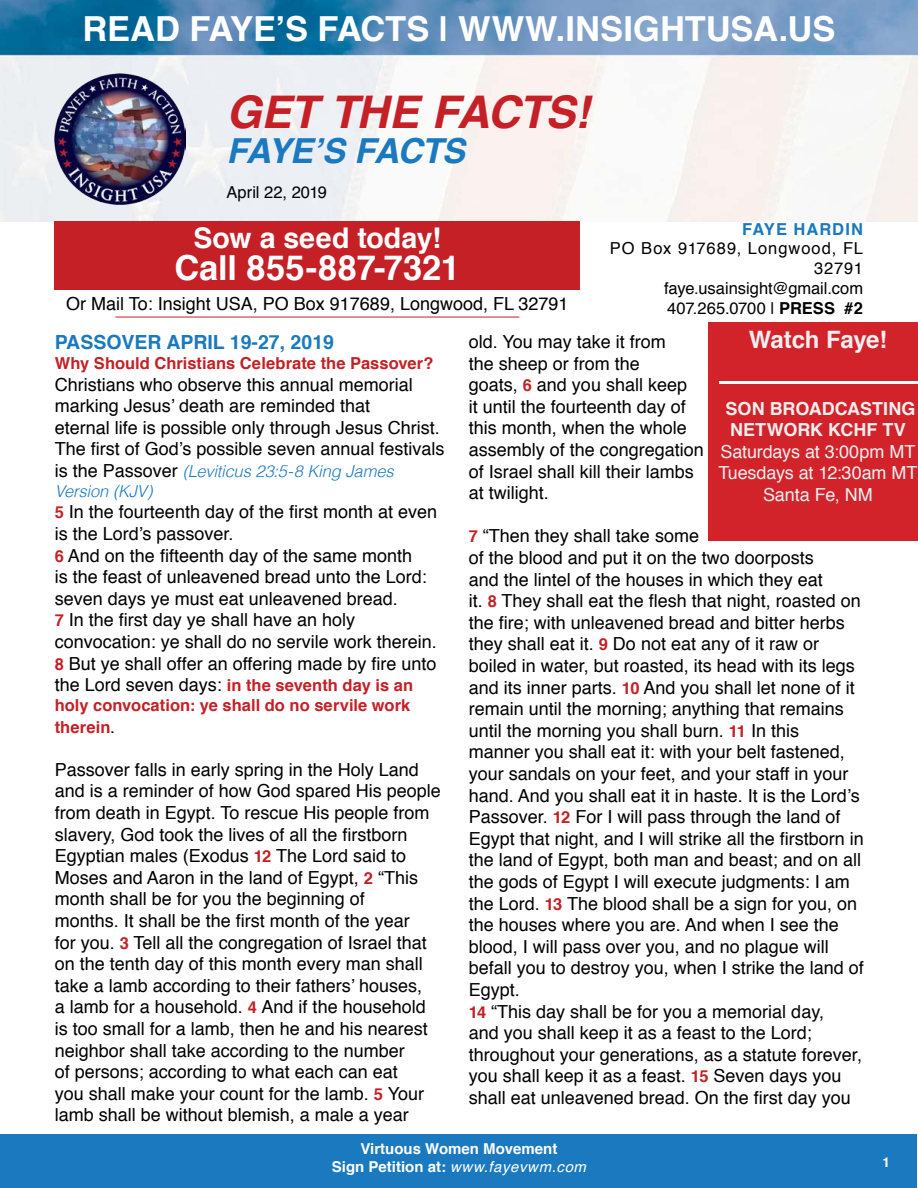
<style>
.page{position:relative;width:918px;height:1188px;background:#fff}
.page>*{position:absolute;margin:0;border:0;box-sizing:border-box;transform-origin:0 0}
.t1{font:italic 700 45px "Helvetica";letter-spacing:-.025em;color:#c52026}
.t2{font:700 34.5px "Helvetica";letter-spacing:-.005em;color:#fff}
.t3{font:italic 700 34.5px "Helvetica";letter-spacing:-.03em;color:#1a79bf}
.t4{font:700 28.5px "Helvetica";color:#fff}
.t5{font:700 24px "Helvetica";letter-spacing:-.02em;color:#efeff0}
.t6{font:700 19.5px "Helvetica";color:#1a79bf}
.t7{font:18px/21.6px "Helvetica";color:#000}
.t8{font:18px/21.6px "Helvetica";letter-spacing:-.005em;color:#efeff0;text-align:center}
.t9{font:700 18px/21.6px "Helvetica";color:#efeff0}
.t10{font:700 16.5px/19.8px "Helvetica";letter-spacing:.005em;color:#c52026}
.t11{font:16.5px/19.8px "Helvetica";letter-spacing:.005em;color:#000;text-align:right}
.t12{font:italic 300 16.5px/19.8px "Helvetica";letter-spacing:-.01em;color:#1a79bf}
.t13{font:700 16.5px "Helvetica";letter-spacing:.06em;color:#1a79bf}
.t14{font:700 15px/18px "Helvetica";color:#fff;text-align:center}
.t15{font:700 13.5px "Helvetica";color:#fff}
.s1{font-weight:700}
.s2{font-weight:400;font-style:normal;font-size:18px;color:#000}
.s3{font-weight:700;font-size:16.5px;color:#c52026}
.s4{font-weight:400;font-size:18px;color:#000}
.s5{font-weight:400;font-style:italic}
</style>
<div class="page">
<div style="left:1px;top:1134px;width:916px;height:53px;background:#1a79bf"></div>
<img style="left:0;top:0;width:918px;height:221px">
<div style="left:55px;top:221px;width:525px;height:69px;background:#c52026"></div>
<img style="left:55px;top:73px;width:130px;height:131px">
<hr style="left:115px;top:317px;width:404px;height:1px;background:#c52026">
<div style="left:708px;top:323px;width:210px;height:218px;background:#d2232a"></div>
<hr style="left:719px;top:381px;width:198px;height:3px;background:#fff">
<h2 class="t2" style="left:83px;top:1px;width:754px">READ FAYE’S FACTS | WWW.INSIGHTUSA.US</h2>
<h1 class="t1" style="left:226px;top:75px;width:364px">GET THE FACTS!</h1>
<h2 class="t3" style="left:226px;top:122px;width:240px">FAYE’S FACTS</h2>
<p class="t11" style="left:226px;top:183px;width:102px">April 22, 2019</p>
<p class="t13" style="left:742px;top:216px;width:122px">FAYE HARDIN</p>
<p class="t11" style="left:610px;top:239px;width:255px">PO Box 917689, Longwood, FL<br>32791<br>faye.usainsight@gmail.com<br>407.265.0700 | <span class="s1">PRESS #2</span></p>
<h3 class="t4" style="left:193px;top:215px;width:249px">Sow a seed today!</h3>
<h2 class="t2" style="left:175px;top:240px;width:287px">Call 855-887-7321</h2>
<p class="t7" style="left:66px;top:293px;width:504px">Or Mail To: Insight USA, PO Box 917689, Longwood, FL 32791</p>
<p class="t6" style="left:55px;top:327px;width:281px">PASSOVER APRIL 19-27, 2019</p>
<p class="t10" style="left:55px;top:354px;width:380px">Why Should Christians Celebrate the Passover?</p>
<p class="t7" style="left:55px;top:374px;width:391px">Christians who observe this annual memorial marking Jesus’ death are reminded that<br>eternal life is possible only through Jesus Christ.<br>The first of God’s possible seven annual festivals</p>
<p class="t12" style="left:55px;top:460px;width:340px"><span class="s2">is the Passover</span> (Leviticus 23:5-8 King James<br>Version (KJV)</p>
<p class="t7" style="left:55px;top:502px;width:384px"><span class="s3">5</span> In the fourteenth day of the first month at even is the Lord’s passover.<br><span class="s3">6</span> And on the fifteenth day of the same month<br>is the feast of unleavened bread unto the Lord: seven days ye must eat unleavened bread.<br><span class="s3">7</span> In the first day ye shall have an holy convocation: ye shall do no servile work therein.<br><span class="s3">8</span> But ye shall offer an offering made by fire unto</p>
<p class="t10" style="left:55px;top:676px;width:360px"><span class="s4">the Lord seven days:</span> in the seventh day is an holy convocation: ye shall do no servile work</p>
<p class="t10" style="left:55px;top:717px;width:62px">therein<span class="s4">.</span></p>
<p class="t7" style="left:55px;top:759px;width:388px">Passover falls in early spring in the Holy Land and is a reminder of how God spared His people from death in Egypt. To rescue His people from slavery, God took the lives of all the firstborn Egyptian males (Exodus <span class="s3">12</span> The Lord said to Moses and Aaron in the land of Egypt, <span class="s3">2</span> “This month shall be for you the beginning of<br>months. It shall be the first month of the year<br>for you. <span class="s3">3</span> Tell all the congregation of Israel that on the tenth day of this month every man shall take a lamb according to their fathers’ houses,<br>a lamb for a household. <span class="s3">4</span> And if the household is too small for a lamb, then he and his nearest neighbor shall take according to the number<br>of persons; according to what each can eat<br>you shall make your count for the lamb. <span class="s3">5</span> Your lamb shall be without blemish, a male a year</p>
<h3 class="t5" style="left:749px;top:320px;width:140px">Watch Faye!</h3>
<p class="t7" style="left:469px;top:332px;width:237px">old. You may take it from<br>the sheep or from the<br>goats, <span class="s3">6</span> and you shall keep<br>it until the fourteenth day of this month, when the whole assembly of the congregation of Israel shall kill their lambs at twilight.</p>
<p class="t7" style="left:469px;top:526px;width:397px"><span class="s3">7</span> “Then they shall take some<br>of the blood and put it on the two doorposts<br>and the lintel of the houses in which they eat<br>it. <span class="s3">8</span> They shall eat the flesh that night, roasted on the fire; with unleavened bread and bitter herbs they shall eat it. <span class="s3">9</span> Do not eat any of it raw or boiled in water, but roasted, its head with its legs and its inner parts. <span class="s3">10</span> And you shall let none of it remain until the morning; anything that remains until the morning you shall burn. <span class="s3">11</span> In this manner you shall eat it: with your belt fastened, your sandals on your feet, and your staff in your hand. And you shall eat it in haste. It is the Lord’s Passover. <span class="s3">12</span> For I will pass through the land of Egypt that night, and I will strike all the firstborn in the land of Egypt, both man and beast; and on all the gods of Egypt I will execute judgments: I am the Lord. <span class="s3">13</span> The blood shall be a sign for you, on the houses where you are. And when I see the blood, I will pass over you, and no plague will befall you to destroy you, when I strike the land of Egypt.<br><span class="s3">14</span> “This day shall be for you a memorial day,<br>and you shall keep it as a feast to the Lord; throughout your generations, as a statute forever, you shall keep it as a feast. <span class="s3">15</span> Seven days you shall eat unleavened bread. On the first day you</p>
<p class="t9" style="left:726px;top:398px;width:191px">SON BROADCASTING<br>NETWORK KCHF TV</p>
<p class="t8" style="left:718px;top:441px;width:201px">Saturdays at 3:00pm MT<br>Tuesdays at 12:30am MT<br>Santa Fe, NM</p>
<p class="t14" style="left:332px;top:1140px;width:256px">Virtuous Women Movement<br>Sign Petition at: <span class="s5">www.fayevwm.com</span></p>
<p class="t15" style="left:883px;top:1151px;width:9px">1</p>
</div>
